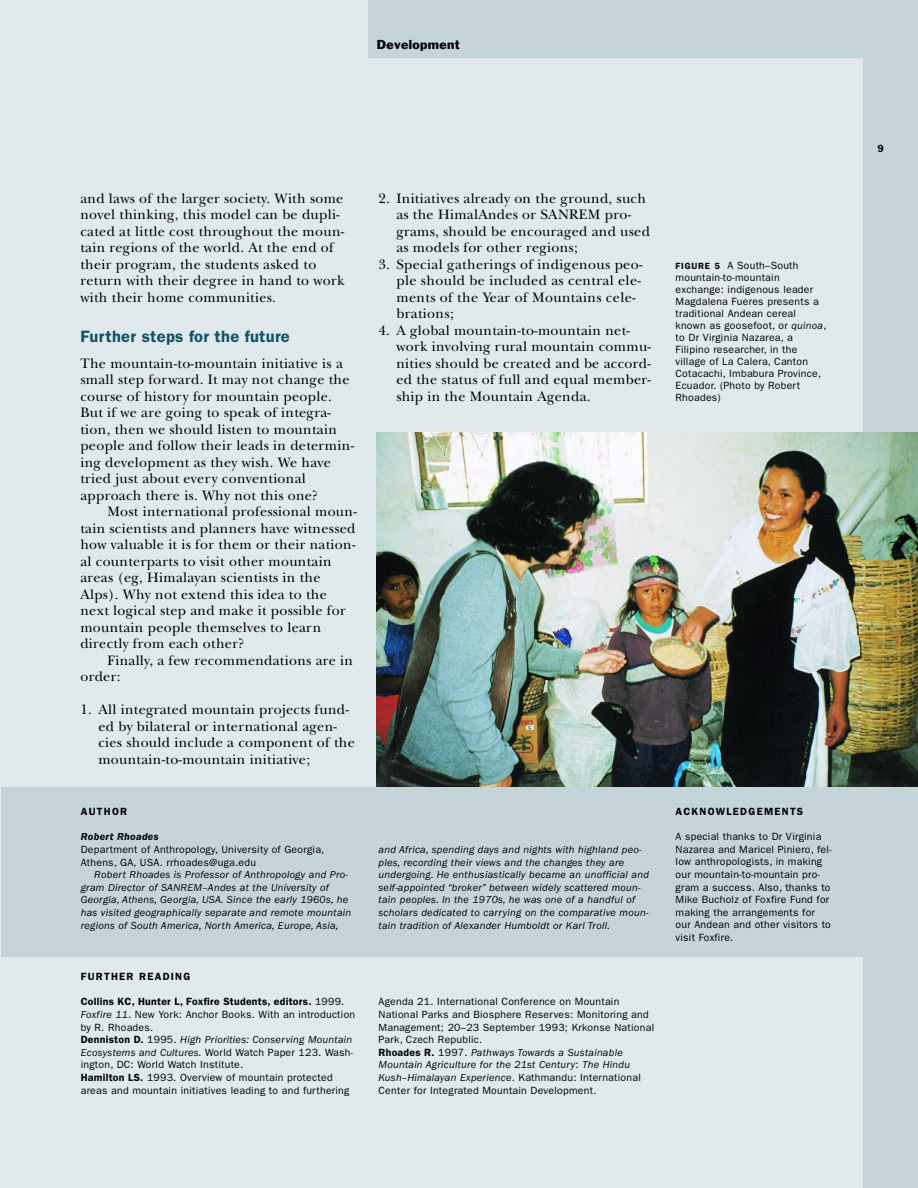
<style>
.page{position:relative;width:918px;height:1188px;background:#e0e9eb}
.page>*{position:absolute;margin:0;border:0;box-sizing:border-box;transform-origin:0 0}
.t1{font:600 16.5px "Franklin Gothic";letter-spacing:.02em;color:#125266}
.t2{font:14.25px/16.5px "New Baskerville";letter-spacing:.02em;color:#000}
.t3{font:12px "Franklin Gothic";letter-spacing:.03em;color:#000}
.t4{font:10.5px/12.6px "Franklin Gothic";letter-spacing:.025em;color:#000}
.t5{font:italic 10.5px/12.6px "Franklin Gothic";letter-spacing:.025em;color:#000}
.t6{font:600 10.5px "Franklin Gothic";letter-spacing:.12em;color:#000}
.t7{font:italic 600 10.5px "Franklin Gothic";letter-spacing:.025em;color:#000}
.s1{font-weight:600}
.s2{font-style:italic}
.s3{font-weight:600;font-size:9px}
</style>
<div class="page">
<div style="left:368px;top:0;width:550px;height:58px;background:#c4d4d9"></div>
<div style="left:863px;top:0;width:55px;height:1188px;background:#c4d4d9"></div>
<img style="left:377px;top:432px;width:541px;height:356px">
<div style="left:2px;top:788px;width:916px;height:169px;background:#c4d4d9"></div>
<p class="t3" style="left:377px;top:40px;width:84px">Development</p>
<p class="t2" style="left:80px;top:191px;width:266px">and laws of the larger society. With some novel thinking, this model can be dupli&shy;cated at little cost throughout the moun&shy;tain regions of the world. At the end of their program, the students asked to return with their degree in hand to work with their home communities.</p>
<p class="t1" style="left:80px;top:331px;width:211px">Further steps for the future</p>
<p class="t2" style="left:80px;top:356px;width:275px">The mountain-to-mountain initiative is a small step forward. It may not change the course of history for mountain people.<br>But if we are going to speak of integra&shy;tion, then we should listen to mountain people and follow their leads in determin&shy;ing development as they wish. We have tried just about every conventional approach there is. Why not this one?</p>
<p class="t2" style="left:80px;top:505px;width:278px;text-indent:27px">Most international professional moun&shy;tain scientists and planners have witnessed how valuable it is for them or their nation&shy;al counterparts to visit other mountain areas (eg, Himalayan scientists in the Alps). Why not extend this idea to the next logical step and make it possible for mountain people themselves to learn directly from each other?</p>
<p class="t2" style="left:80px;top:653px;width:274px;text-indent:27px">Finally, a few recommendations are in order:</p>
<p class="t2" style="left:98px;top:703px;width:258px;text-indent:-18px">1. All integrated mountain projects fund&shy;ed by bilateral or international agen&shy;cies should include a component of the mountain-to-mountain initiative;</p>
<p class="t6" style="left:81px;top:808px;width:48px">AUTHOR</p>
<p class="t7" style="left:81px;top:833px;width:79px">Robert Rhoades</p>
<p class="t4" style="left:81px;top:844px;width:245px">Department of Anthropology, University of Georgia,<br>Athens, GA, USA. rrhoades@uga.edu</p>
<p class="t5" style="left:81px;top:869px;width:272px;text-indent:13px">Robert Rhoades is Professor of Anthropology and Pro&shy;gram Director of SANREM–Andes at the University of Georgia, Athens, Georgia, USA. Since the early 1960s, he has visited geographically separate and remote mountain regions of South America, North America, Europe, Asia,</p>
<p class="t2" style="left:396px;top:191px;width:255px;text-indent:-18px">2. Initiatives already on the ground, such as the HimalAndes or SANREM pro&shy;grams, should be encouraged and used as models for other regions;</p>
<p class="t2" style="left:396px;top:257px;width:248px;text-indent:-18px">3. Special gatherings of indigenous peo&shy;ple should be included as central ele&shy;ments of the Year of Mountains cele&shy;brations;</p>
<p class="t2" style="left:396px;top:323px;width:256px;text-indent:-18px">4. A global mountain-to-mountain net&shy;work involving rural mountain commu&shy;nities should be created and be accord&shy;ed the status of full and equal member&shy;ship in the Mountain Agenda.</p>
<p class="t5" style="left:379px;top:844px;width:272px">and Africa, spending days and nights with highland peo&shy;ples, recording their views and the changes they are undergoing. He enthusiastically became an unofficial and self-appointed “broker” between widely scattered moun&shy;tain peoples. In the 1970s, he was one of a handful of scholars dedicated to carrying on the comparative moun&shy;tain tradition of Alexander Humboldt or Karl Troll.</p>
<p class="t6" style="left:81px;top:973px;width:111px">FURTHER READING</p>
<p class="t4" style="left:81px;top:996px;width:276px"><span class="s1">Collins KC, Hunter L, Foxfire Students, editors.</span> 1999.<br><span class="s2">Foxfire 11</span>. New York: Anchor Books. With an introduction by R. Rhoades.<br><span class="s1">Denniston D.</span> 1995. <span class="s2">High Priorities: Conserving Mountain Ecosystems and Cultures.</span> World Watch Paper 123. Wash&shy;ington, DC: World Watch Institute.<br><span class="s1">Hamilton LS.</span> 1993. Overview of mountain protected areas and mountain initiatives leading to and furthering</p>
<p class="t4" style="left:379px;top:996px;width:277px">Agenda 21. International Conference on Mountain National Parks and Biosphere Reserves: Monitoring and Management; 20–23 September 1993; Krkonse National Park, Czech Republic.<br><span class="s1">Rhoades R.</span> 1997. <span class="s2">Pathways Towards a Sustainable Mountain Agriculture for the 21st Century</span>: <span class="s2">The Hindu Kush–Himalayan Experience</span>. Kathmandu: International Center for Integrated Mountain Development.</p>
<p class="t4" style="left:676px;top:260px;width:153px;line-height:12px"><span class="s3">FIGURE 5</span> A South–South mountain-to-mountain exchange: indigenous leader<br>Magdalena Fueres presents a traditional Andean cereal known as goosefoot, or <span class="s2">quinoa</span>, to Dr Virginia Nazarea, a<br>Filipino researcher, in the village of La Calera, Canton<br>Cotacachi, Imbabura Province,<br>Ecuador. (Photo by Robert<br>Rhoades)</p>
<p class="t6" style="left:676px;top:808px;width:129px">ACKNOWLEDGEMENTS</p>
<p class="t4" style="left:676px;top:831px;width:158px">A special thanks to Dr Virginia<br>Nazarea and Maricel Piniero, fel&shy;low anthropologists, in making our mountain-to-mountain pro&shy;gram a success. Also, thanks to<br>Mike Bucholz of Foxfire Fund for making the arrangements for our Andean and other visitors to visit Foxfire.</p>
<p class="t6" style="left:877px;top:145px;width:8px">9</p>
</div>
